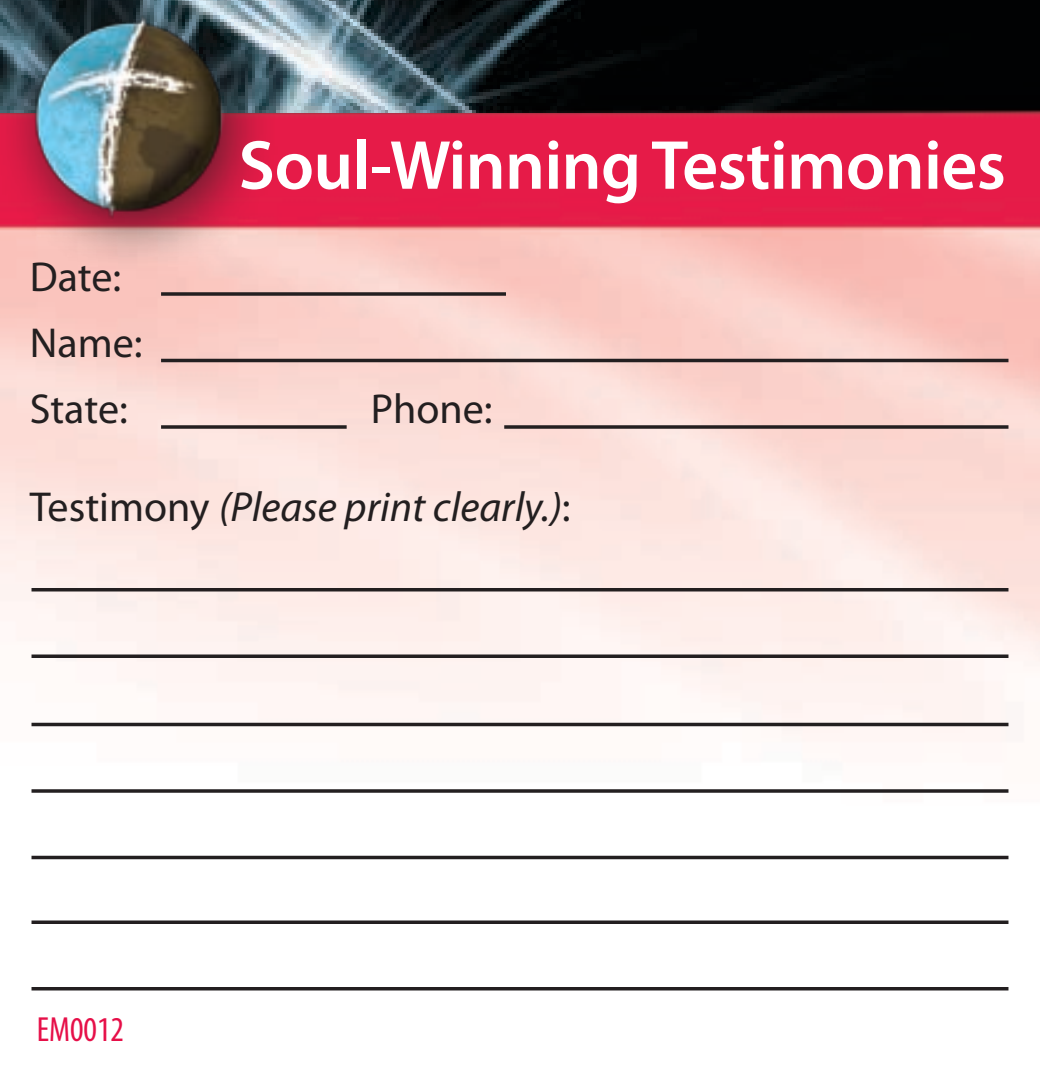
<style>
.page{position:relative;width:1040px;height:1071px;background:#fff}
.page>*{position:absolute;margin:0;border:0;box-sizing:border-box;transform-origin:0 0}
.t1{font:600 70px "Myriad Pro";letter-spacing:-.01em;color:#fff}
.t2{font:italic 42px "Myriad Pro";color:#231f20}
.t3{font:42px/66.5px "Myriad Pro";color:#231f20}
.t4{font:condensed 35px "Myriad Pro";color:#e60f48}
.s1{font-style:normal}
</style>
<div class="page">
<img style="left:0;top:112px;width:1040px;height:879px">
<img style="left:340px;top:0;width:700px;height:112px">
<div style="left:0;top:0;width:340px;height:304px;background:#231f20;opacity:.75"></div>
<img style="left:12px;top:15px;width:223px;height:208px">
<hr style="left:32px;top:588px;width:976px;height:3px;background:#231f20">
<svg style="left:504px;top:425px;width:504px;height:4px;background:#3d3535"></svg>
<hr style="left:161px;top:359px;width:847px;height:3px;background:#231f20">
<svg style="left:161px;top:425px;width:185px;height:4px"></svg>
<svg style="left:161px;top:292px;width:345px;height:4px"></svg>
<svg style="left:32px;top:654px;width:976px;height:4px;background:#3e3939"></svg>
<hr style="left:32px;top:723px;width:976px;height:3px;background:#231f20">
<svg style="left:32px;top:789px;width:976px;height:4px;background:#3e3a3b"></svg>
<hr style="left:32px;top:856px;width:976px;height:3px;background:#231f20">
<svg style="left:32px;top:920px;width:976px;height:4px;background:#3e3a3b"></svg>
<hr style="left:32px;top:987px;width:976px;height:3px;background:#231f20">
<p class="t3" style="left:30px;top:243px;width:114px">Date:<br>Name:<br>State:</p>
<h1 class="t1" style="left:238px;top:121px;width:768px">Soul-Winning Testimonies</h1>
<p class="t3" style="left:371px;top:375px;width:123px">Phone:</p>
<p class="t2" style="left:30px;top:481px;width:542px"><span class="s1">Testimony</span> (Please print clearly.)<span class="s1">:</span></p>
<p class="t4" style="left:37px;top:1009px;width:89px">EM0012</p>
</div>
